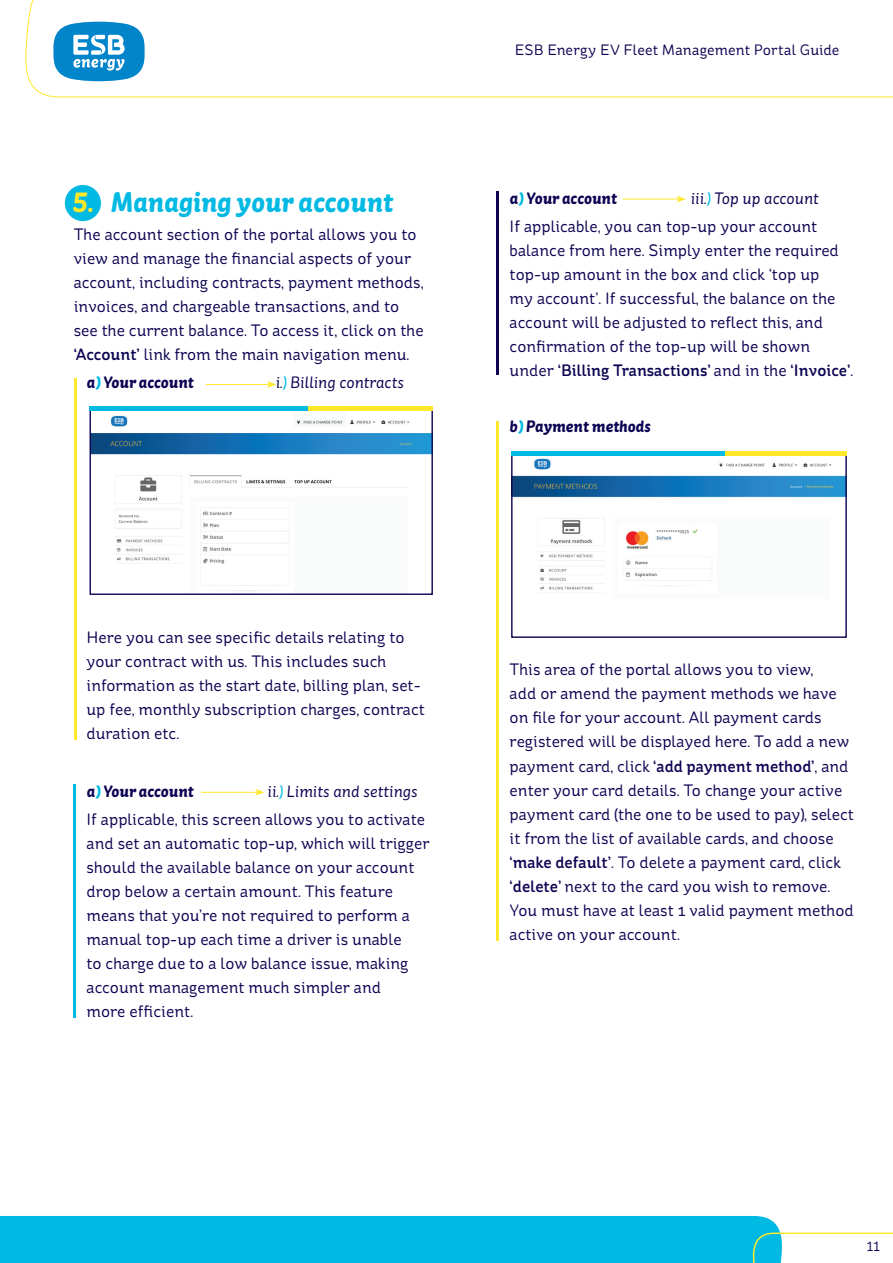
<style>
.page{position:relative;width:893px;height:1263px;background:#fff}
.page>*{position:absolute;margin:0;border:0;box-sizing:border-box;transform-origin:0 0}
.t1{font:italic 700 28.5px "St Ryde";color:#00bae4}
.t2{font:italic 700 28.5px "St Ryde";color:#ffe82a}
.t3{font:16.5px/24px "St Ryde";color:#0c0452}
.t4{font:italic 700 16.5px "St Ryde";color:#0c0452}
.t5{font:italic 16.5px "St Ryde";color:#0c0452}
.t6{font:15px "St Ryde";letter-spacing:.01em;color:#0c0452}
.t7{font:13.5px "St Ryde";color:#0c0452}
.s1{color:#ffe82a}
.s2{font-weight:500}
.s3{color:#00bae4}
.s4{font-style:italic}
.s5{font-style:italic;color:#00bae4}
</style>
<div class="page">
<svg style="left:0;top:1216px;width:893px;height:47px"></svg>
<div style="left:65px;top:185px;width:36px;height:36px;background:#00bae4;border-radius:50%"></div>
<hr style="left:206px;top:384px;width:63px;height:1px;background:#ffe82a">
<svg style="left:267px;top:381px;width:9px;height:7px"></svg>
<hr style="left:201px;top:792px;width:56px;height:1px;background:#ffe82a">
<svg style="left:255px;top:789px;width:9px;height:7px"></svg>
<hr style="left:622px;top:199px;width:57px;height:1px;background:#ffe82a">
<svg style="left:676px;top:196px;width:10px;height:6px"></svg>
<img style="left:92px;top:415px;width:339px;height:176px">
<div style="left:90px;top:409px;width:343px;height:186px;border:1px solid #0c0452"></div>
<hr style="left:90px;top:407px;width:248px;height:4px;background:#00bae4">
<hr style="left:309px;top:407px;width:124px;height:4px;background:#ffe82a">
<img style="left:513px;top:455px;width:332px;height:135px">
<div style="left:511px;top:453px;width:336px;height:185px;border:1px solid #0c0452"></div>
<hr style="left:511px;top:451px;width:243px;height:4px;background:#00bae4">
<hr style="left:726px;top:451px;width:121px;height:4px;background:#ffe82a">
<svg style="left:25px;top:0;width:868px;height:98px"></svg>
<svg style="left:53px;top:22px;width:92px;height:59px"></svg>
<hr style="left:74px;top:378px;width:2px;height:361px;background:#ffe82a">
<hr style="left:74px;top:784px;width:2px;height:233px;background:#00bae4">
<hr style="left:496px;top:192px;width:2px;height:183px;background:#0c0452">
<hr style="left:496px;top:421px;width:2px;height:519px;background:#ffe82a">
<h1 class="t1" style="left:74px;top:185px;width:321px"><span class="s1">4.</span> Managing your account</h1>
<p class="t3" style="left:74px;top:223px;width:351px">The account section of the portal allows you to view and manage the financial aspects of your account, including contracts, payment methods, invoices, and chargeable transactions, and to see the current balance. To access it, click on the <span class="s2">‘Account’</span> link from the main navigation menu.</p>
<p class="t4" style="left:87px;top:373px;width:109px">a<span class="s3">)</span> Your account</p>
<p class="t5" style="left:275px;top:373px;width:130px">i.<span class="s3">)</span> Billing contracts</p>
<h1 class="t2" style="left:73px;top:185px;width:22px">5.</h1>
<p class="t3" style="left:87px;top:625px;width:340px">Here you can see specific details relating to your contract with us. This includes such information as the start date, billing plan, set&shy;up fee, monthly subscription charges, contract duration etc.</p>
<p class="t3" style="left:87px;top:777px;width:340px;line-height:28.2px;text-indent:181px"><span class="s4">ii.</span><span class="s5">)</span> <span class="s4">Limits and settings<br></span>If applicable, this screen allows you to activate</p>
<p class="t3" style="left:87px;top:831px;width:345px">and set an automatic top-up, which will trigger should the available balance on your account drop below a certain amount. This feature means that you’re not required to perform a manual top-up each time a driver is unable<br>to charge due to a low balance issue, making account management much simpler and<br>more efficient.</p>
<p class="t4" style="left:87px;top:781px;width:109px">a<span class="s3">)</span> Your account</p>
<p class="t6" style="left:515px;top:41px;width:326px">ESB Energy EV Fleet Management Portal Guide</p>
<p class="t3" style="left:510px;top:184px;width:310px;line-height:28.2px;text-align:right"><span class="s4">iii.</span><span class="s5">)</span> <span class="s4">Top up account<br></span>If applicable, you can top-up your account</p>
<p class="t3" style="left:510px;top:238px;width:345px">balance from here. Simply enter the required top-up amount in the box and click ‘top up<br>my account’. If successful, the balance on the account will be adjusted to reflect this, and confirmation of the top-up will be shown under <span class="s2">‘Billing Transactions’</span> and in the <span class="s2">‘Invoice’</span>.</p>
<p class="t4" style="left:510px;top:188px;width:109px">a<span class="s3">)</span> Your account</p>
<p class="t4" style="left:510px;top:417px;width:142px">b<span class="s3">)</span> Payment methods</p>
<p class="t3" style="left:510px;top:658px;width:346px">This area of the portal allows you to view,<br>add or amend the payment methods we have on file for your account. All payment cards registered will be displayed here. To add a new payment card, click <span class="s2">‘add payment method’</span>, and enter your card details. To change your active payment card (the one to be used to pay), select it from the list of available cards, and choose <span class="s2">‘make default’</span>. To delete a payment card, click <span class="s2">‘delete’</span> next to the card you wish to remove.<br>You must have at least 1 valid payment method active on your account.</p>
<p class="t7" style="left:867px;top:1239px;width:14px">11</p>
</div>
